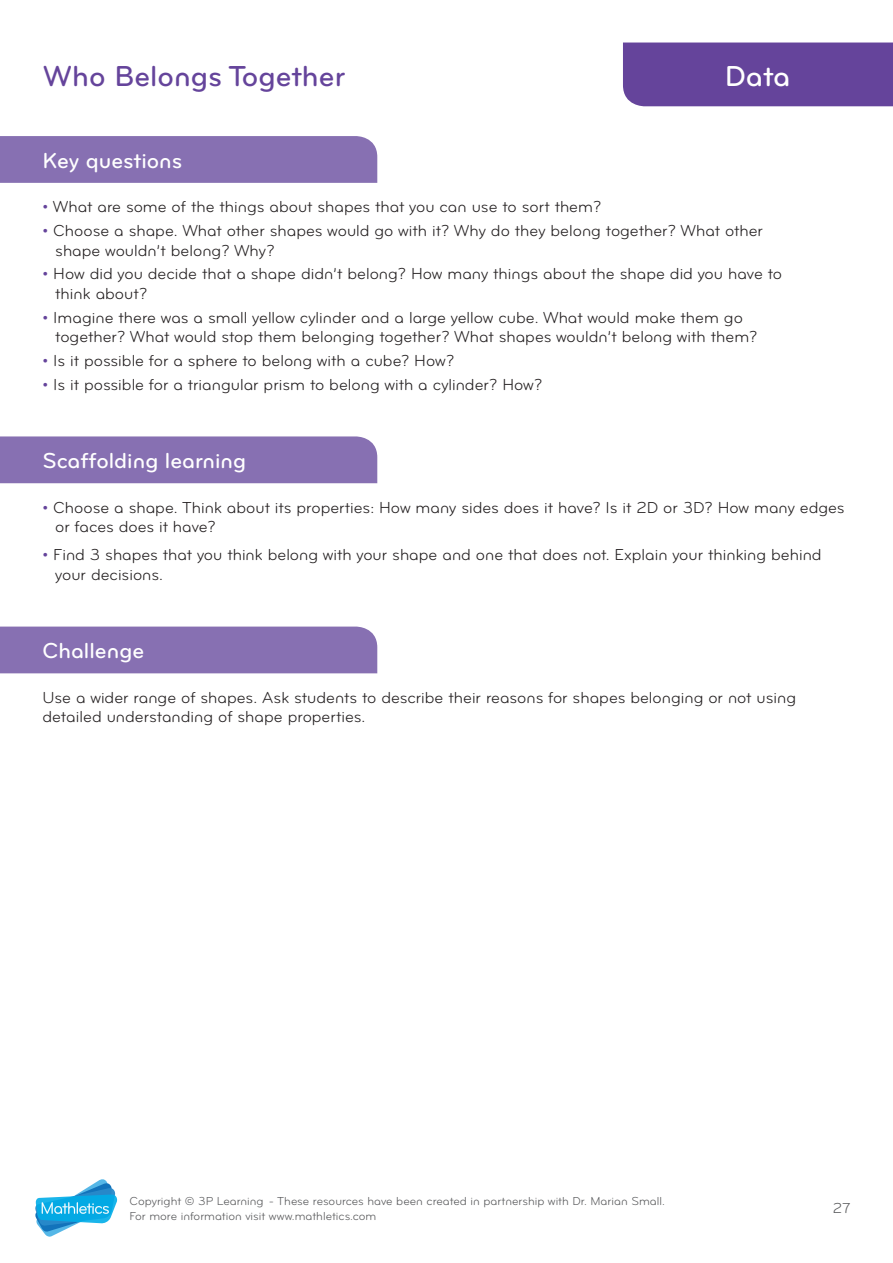
<style>
.page{position:relative;width:893px;height:1263px;background:#fff}
.page>*{position:absolute;margin:0;border:0;box-sizing:border-box;transform-origin:0 0}
.t1{font:30px "Bryant Medium Alternate";color:#65449b}
.t2{font:30px "Bryant Medium Alternate";color:#fff}
.t3{font:22.5px "Bryant Medium Alternate";color:#fff}
.t4{font:16.5px/19.5px "Bryant Regular Alternate";color:#231f20}
.t5{font:15px "Bryant Regular Alternate";color:#57585a}
.t6{font:12px/15.3px "Bryant Regular Alternate";color:#57585a}
.s1{color:#65449b}
</style>
<div class="page">
<svg style="left:35px;top:1179px;width:82px;height:58px"></svg>
<div style="left:623px;top:43px;width:270px;height:63px;background:#65449b"></div>
<div style="left:0;top:136px;width:377px;height:47px;background:#8770b2"></div>
<div style="left:0;top:436px;width:377px;height:47px;background:#8770b2"></div>
<div style="left:0;top:627px;width:377px;height:46px;background:#8770b2"></div>
<h1 class="t1" style="left:43px;top:57px;width:304px">Who Belongs Together</h1>
<h1 class="t2" style="left:725px;top:57px;width:67px">Data</h1>
<h2 class="t3" style="left:43px;top:147px;width:141px">Key questions</h2>
<p class="t4" style="left:43px;top:197px;width:560px"><span class="s1">•</span> What are some of the things about shapes that you can use to sort them?</p>
<p class="t4" style="left:55px;top:221px;width:709px;text-indent:-13px"><span class="s1">•</span> Choose a shape. What other shapes would go with it? Why do they belong together? What other shape wouldn’t belong? Why?</p>
<p class="t4" style="left:55px;top:264px;width:728px;text-indent:-13px"><span class="s1">•</span> How did you decide that a shape didn’t belong? How many things about the shape did you have to think about?</p>
<p class="t4" style="left:55px;top:307px;width:704px;text-indent:-13px"><span class="s1">•</span> Imagine there was a small yellow cylinder and a large yellow cube. What would make them go together? What would stop them belonging together? What shapes wouldn’t belong with them?</p>
<p class="t4" style="left:43px;top:351px;width:413px"><span class="s1">•</span> Is it possible for a sphere to belong with a cube? How?</p>
<p class="t4" style="left:43px;top:374px;width:501px"><span class="s1">•</span> Is it possible for a triangular prism to belong with a cylinder? How?</p>
<h2 class="t3" style="left:43px;top:447px;width:205px">Scaffolding learning</h2>
<p class="t4" style="left:55px;top:497px;width:791px;text-indent:-13px"><span class="s1">•</span> Choose a shape. Think about its properties: How many sides does it have? Is it 2D or 3D? How many edges or faces does it have?</p>
<p class="t4" style="left:55px;top:545px;width:768px;text-indent:-13px"><span class="s1">•</span> Find 3 shapes that you think belong with your shape and one that does not. Explain your thinking behind your decisions.</p>
<h2 class="t3" style="left:43px;top:637px;width:103px">Challenge</h2>
<p class="t4" style="left:43px;top:688px;width:755px">Use a wider range of shapes. Ask students to describe their reasons for shapes belonging or not using detailed understanding of shape properties.</p>
<p class="t6" style="left:130px;top:1193px;width:537px">Copyright © 3P Learning - These resources have been created in partnership with Dr. Marian Small.<br>For more information visit www.mathletics.com</p>
<p class="t5" style="left:833px;top:1199px;width:19px">27</p>
</div>
